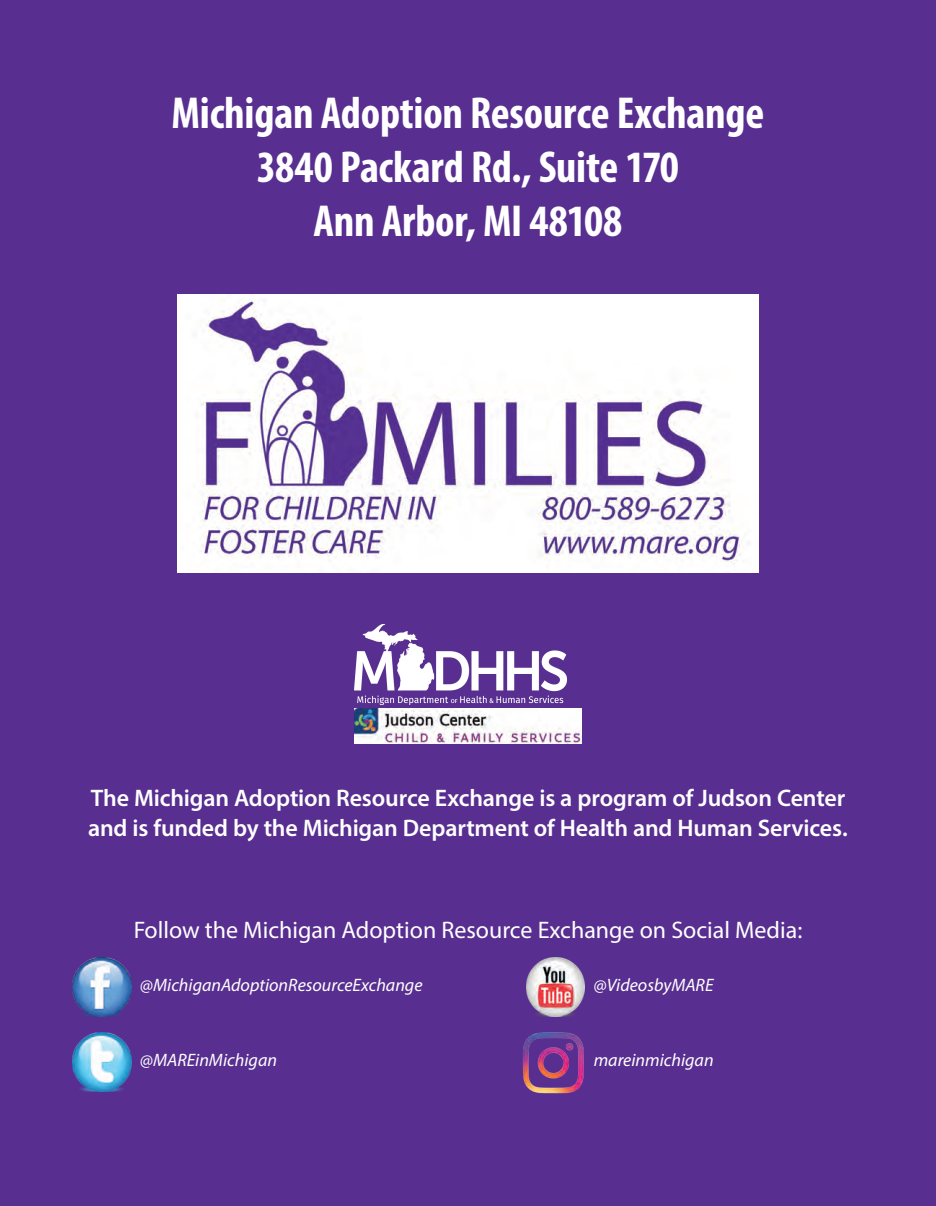
<style>
.page{position:relative;width:936px;height:1206px;background:#582e90}
.page>*{position:absolute;margin:0;border:0;box-sizing:border-box;transform-origin:0 0}
.t1{font:700 condensed 45px "Myriad Pro";letter-spacing:-.005em;color:#fff}
.t2{font:600 24px/30px "Myriad Pro";letter-spacing:-.005em;color:#fff}
.t3{font:24px "Myriad Pro";color:#fff}
.t4{font:italic 18px "Myriad Pro";color:#fff}
</style>
<div class="page">
<img style="left:354px;top:709px;width:227px;height:35px">
<img style="left:354px;top:625px;width:212px;height:79px">
<img style="left:178px;top:295px;width:581px;height:278px">
<img style="left:73px;top:958px;width:58px;height:58px">
<img style="left:73px;top:1033px;width:58px;height:58px">
<img style="left:526px;top:958px;width:59px;height:58px">
<img style="left:523px;top:1032px;width:61px;height:62px">
<p class="t1" style="left:172px;top:84px;width:594px">Michigan Adoption Resource Exchange</p>
<p class="t1" style="left:257px;top:138px;width:424px">3840 Packard Rd., Suite 170</p>
<p class="t1" style="left:314px;top:192px;width:310px">Ann Arbor, MI 48108</p>
<p class="t2" style="left:88px;top:783px;width:761px">The Michigan Adoption Resource Exchange is a program of Judson Center and is funded by the Michigan Department of Health and Human Services.</p>
<p class="t3" style="left:134px;top:915px;width:670px">Follow the Michigan Adoption Resource Exchange on Social Media:</p>
<p class="t4" style="left:140px;top:974px;width:284px">@MichiganAdoptionResourceExchange</p>
<p class="t4" style="left:140px;top:1048px;width:138px">@MAREinMichigan</p>
<p class="t4" style="left:594px;top:974px;width:121px">@VideosbyMARE</p>
<p class="t4" style="left:594px;top:1048px;width:121px">mareinmichigan</p>
</div>
